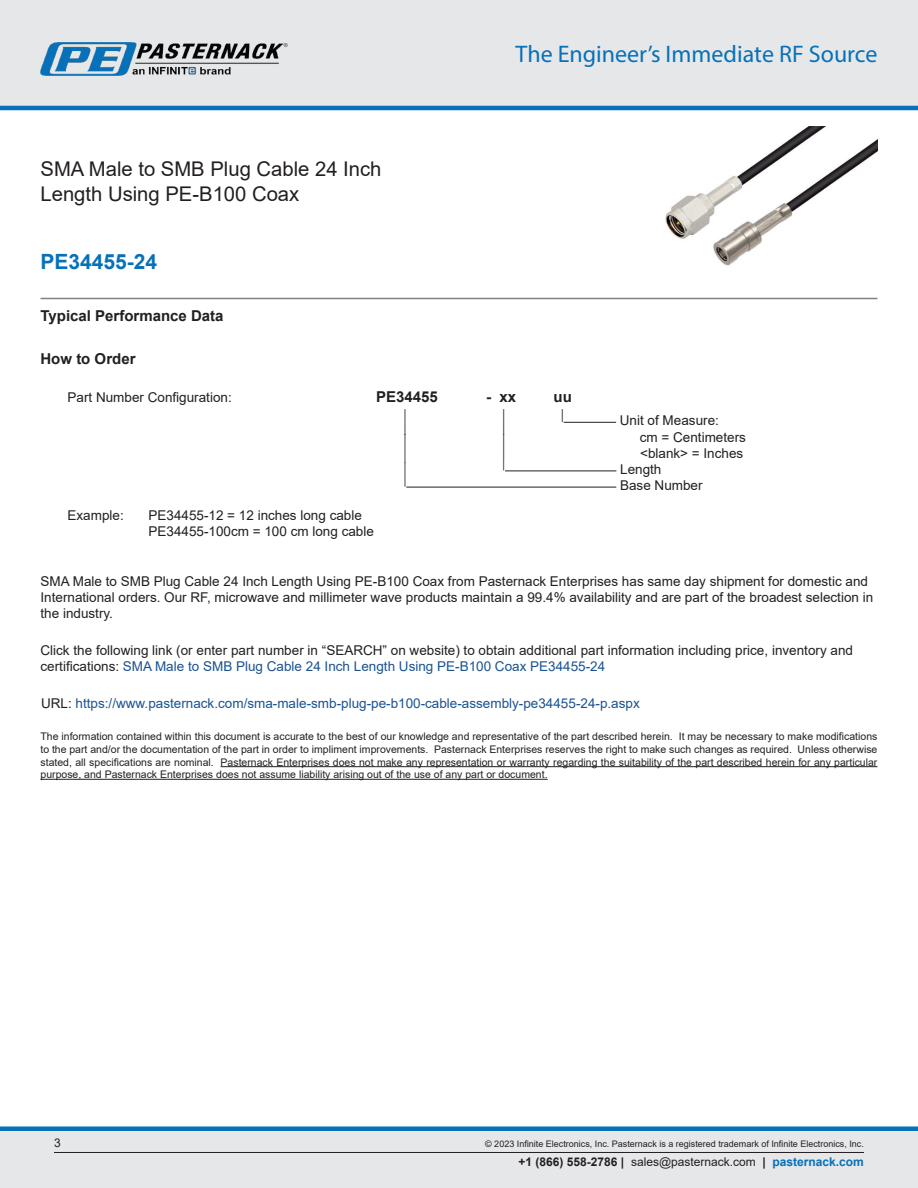
<style>
.page{position:relative;width:918px;height:1188px;background:#fff}
.page>*{position:absolute;margin:0;border:0;box-sizing:border-box;transform-origin:0 0}
.Specs_Para{font:30px "Arial";color:#231f20;scale:.33 1}
.Specs_Para-2{font:26.85px "Arial";color:#231f20;scale:.37 1}
.Specs_Para-3{font:25.8px "Arial";color:#231f20;scale:.39 1}
.t1{font:24px "Myriad Pro";color:#0671b9}
.Branded_Part_No{font:700 21px "Arial";color:#0671b9}
.Web_Description_Para{font:20.25px/24.3px "Arial";color:#231f20}
.Head1{font:700 15px "Arial";color:#231f20}
.Specs_Para-4{font:700 15px "Arial";color:#231f20}
.Specs_Para-5{font:700 15px "Arial";color:#231f20;scale:1.04 1}
.Web_Description_Para-2{font:13.5px/16.2px "Arial";color:#231f20}
.Specs_Para-6{font:13.5px "Arial";color:#231f20}
.Web_Description_Para-3{font:13.5px "Arial";color:#1a5392}
.Specs_Para-7{font:13.5px "Arial";color:#231f20;scale:.75 1}
.t2{font:12px "Arial";color:#231f20}
.Specs_Para-8{font:11.25px "Arial";color:#231f20;scale:.86 1}
.t3{font:10.5px/12.6px "Arial";color:#231f20;text-align:justify}
.Copyright_disclaimer{font:9px "Arial";color:#231f20}
.s1{color:#1a5392}
.s2{color:#231f20}
.s3{font-weight:700}
.s4{font-weight:700;color:#0671b9}
</style>
<div class="page">
<div style="left:0;top:0;width:918px;height:108px;background:#e6e7e9"></div>
<hr style="left:0;top:106px;width:918px;height:4px;background:#0671b9">
<img style="left:40px;top:42px;width:248px;height:34px">
<div style="left:0;top:1131px;width:918px;height:57px;background:#e6e7e9"></div>
<div style="left:0;top:1126px;width:918px;height:5px;background:#0671b9"></div>
<hr style="left:54px;top:1152px;width:810px;height:1px;background:#231f20">
<hr style="left:40px;top:298px;width:838px;height:1px;background:#808285">
<img style="left:665px;top:127px;width:213px;height:139px">
<hr style="left:564px;top:422px;width:52px;height:1px;background:#231f20">
<hr style="left:505px;top:470px;width:111px;height:1px;background:#231f20">
<hr style="left:406px;top:487px;width:210px;height:1px;background:#231f20">
<hr style="left:221px;top:766px;width:657px;height:1px;background:#231f20">
<hr style="left:40px;top:779px;width:508px;height:1px;background:#231f20">
<h1 class="Web_Description_Para" style="left:40px;top:157px;width:343px">SMA Male to SMB Plug Cable 24 Inch<br>Length Using PE-B100 Coax</h1>
<p class="Branded_Part_No" style="left:40px;top:247px;width:118px">PE34455-24</p>
<h3 class="t1" style="left:516px;top:39px;width:363px">The Engineer’s Immediate RF Source</h3>
<p class="Head1" style="left:40px;top:306px;width:185px">Typical Performance Data</p>
<p class="Head1" style="left:40px;top:348px;width:97px">How to Order</p>
<p class="Specs_Para-6" style="left:68px;top:388px;width:166px">Part Number Configuration:</p>
<p class="Specs_Para-4" style="left:376px;top:387px;width:63px">PE34455</p>
<p class="Specs_Para-5" style="left:486px;top:387px;width:31px">- xx</p>
<p class="Specs_Para-4" style="left:554px;top:387px;width:20px">uu</p>
<p class="Specs_Para-7" style="left:404px;top:405px;width:5px">|</p>
<p class="Specs_Para-7" style="left:503px;top:405px;width:5px">|</p>
<p class="Specs_Para-7" style="left:561px;top:405px;width:5px">|</p>
<p class="Specs_Para-6" style="left:620px;top:411px;width:101px">Unit of Measure:</p>
<p class="Specs_Para-7" style="left:404px;top:418px;width:5px">|</p>
<p class="Specs_Para-7" style="left:503px;top:418px;width:5px">|</p>
<p class="Specs_Para-6" style="left:640px;top:428px;width:108px">cm = Centimeters</p>
<p class="Specs_Para" style="left:404px;top:425px;width:9px">|</p>
<p class="Specs_Para-2" style="left:503px;top:426px;width:9px">|</p>
<p class="Specs_Para-6" style="left:640px;top:444px;width:105px">&lt;blank&gt; = Inches</p>
<p class="Specs_Para-8" style="left:503px;top:457px;width:4px">|</p>
<p class="Specs_Para-6" style="left:620px;top:460px;width:43px">Length</p>
<p class="Specs_Para-3" style="left:404px;top:454px;width:8px">|</p>
<p class="Specs_Para-6" style="left:620px;top:476px;width:84px">Base Number</p>
<p class="Specs_Para-6" style="left:68px;top:506px;width:58px">Example:</p>
<p class="Specs_Para-6" style="left:148px;top:506px;width:215px">PE34455-12 = 12 inches long cable</p>
<p class="Specs_Para-6" style="left:148px;top:522px;width:227px">PE34455-100cm = 100 cm long cable</p>
<h1 class="Web_Description_Para-2" style="left:40px;top:573px;width:834px">SMA Male to SMB Plug Cable 24 Inch Length Using PE-B100 Coax from Pasternack Enterprises has same day shipment for domestic and<br>International orders. Our RF, microwave and millimeter wave products maintain a 99.4% availability and are part of the broadest selection in the industry.</h1>
<h1 class="Web_Description_Para-2" style="left:40px;top:642px;width:814px">Click the following link (or enter part number in “SEARCH” on website) to obtain additional part information including price, inventory and certifications: <span class="s1">SMA Male to SMB Plug Cable 24 Inch Length Using PE-B100 Coax PE34455-24</span></h1>
<h1 class="Web_Description_Para-3" style="left:41px;top:693px;width:600px"><span class="s2">URL:</span> https://www.pasternack.com/sma-male-smb-plug-pe-b100-cable-assembly-pe34455-24-p.aspx</h1>
<p class="t3" style="left:40px;top:730px;width:838px">The information contained within this document is accurate to the best of our knowledge and representative of the part described herein. It may be necessary to make modifications to the part and/or the documentation of the part in order to impliment improvements. Pasternack Enterprises reserves the right to make such changes as required. Unless otherwise stated, all specifications are nominal. Pasternack Enterprises does not make any representation or warranty regarding the suitability of the part described herein for any particular purpose, and Pasternack Enterprises does not assume liability arising out of the use of any part or document.</p>
<p class="t2" style="left:54px;top:1135px;width:8px">3</p>
<p class="Copyright_disclaimer" style="left:485px;top:1138px;width:380px">© 2023 Infinite Electronics, Inc. Pasternack is a registered trademark of Infinite Electronics, Inc.</p>
<p class="t2" style="left:519px;top:1153px;width:347px"><span class="s3">+1 (866) 558-2786 |</span> sales@pasternack.com <span class="s3">|</span> <span class="s4">pasternack.com</span></p>
</div>
